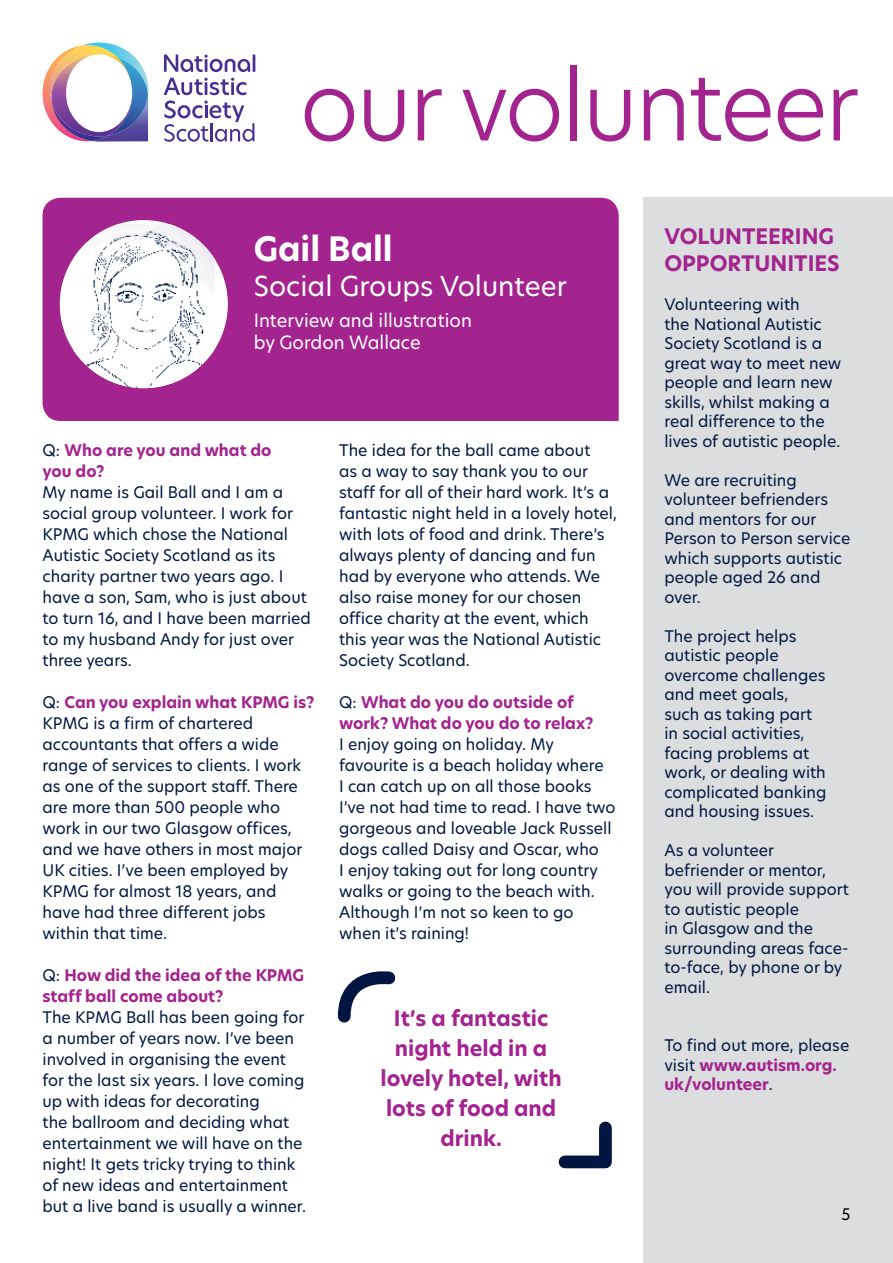
<style>
.page{position:relative;width:893px;height:1263px;background:#fff}
.page>*{position:absolute;margin:0;border:0;box-sizing:border-box;transform-origin:0 0}
.t1{font:300 94.5px "Hero New";letter-spacing:-.03em;color:#a3238f}
.t2{font:700 33px "Hero New";color:#fff}
.t3{font:27px "Hero New";color:#fff}
.t4{font:700 21px/30px "Hero New";color:#a3238f;text-align:center}
.t5{font:18px/22.5px "Hero New";color:#fff}
.t6{font:15.75px/21px "Hero New";color:#001641}
.t7{font:700 15.75px/21px "Hero New";color:#a3238f}
.t8{font:15.75px "Hero New";color:#000}
.s1{font-weight:400;color:#001641}
.s2{font-weight:700;color:#a3238f}
</style>
<div class="page">
<div style="left:643px;top:198px;width:250px;height:1065px;background:#dcddde"></div>
<svg style="left:43px;top:43px;width:105px;height:99px"></svg>
<svg style="left:164px;top:54px;width:91px;height:18px"></svg>
<svg style="left:164px;top:78px;width:90px;height:64px"></svg>
<div style="left:43px;top:198px;width:576px;height:223px;background:#a3238f"></div>
<div style="left:60px;top:220px;width:168px;height:168px;background:#fff;border-radius:50%"></div>
<img style="left:74px;top:224px;width:141px;height:164px">
<svg style="left:337px;top:971px;width:59px;height:52px"></svg>
<svg style="left:558px;top:1121px;width:54px;height:48px"></svg>
<h1 class="t1" style="left:300px;top:41px;width:561px">our volunteer</h1>
<h2 class="t2" style="left:254px;top:226px;width:140px">Gail Ball</h2>
<h3 class="t3" style="left:254px;top:267px;width:315px">Social Groups Volunteer</h3>
<p class="t5" style="left:254px;top:308px;width:220px">Interview and illustration by Gordon Wallace</p>
<p class="t7" style="left:43px;top:440px;width:231px"><span class="s1">Q:</span> Who are you and what do you do?</p>
<p class="t6" style="left:43px;top:481px;width:270px">My name is Gail Ball and I am a social group volunteer. I work for<br>KPMG which chose the National<br>Autistic Society Scotland as its charity partner two years ago. I have a son, Sam, who is just about to turn 16, and I have been married to my husband Andy for just over three years.</p>
<p class="t6" style="left:43px;top:691px;width:274px">Q: <span class="s2">Can you explain what KPMG is?<br></span>KPMG is a firm of chartered accountants that offers a wide range of services to clients. I work as one of the support staff. There are more than 500 people who work in our two Glasgow offices, and we have others in most major<br>UK cities. I’ve been employed by<br>KPMG for almost 18 years, and have had three different jobs within that time.</p>
<p class="t7" style="left:43px;top:965px;width:263px"><span class="s1">Q:</span> How did the idea of the KPMG staff ball come about?</p>
<p class="t6" style="left:43px;top:1006px;width:265px">The KPMG Ball has been going for a number of years now. I’ve been involved in organising the event for the last six years. I love coming up with ideas for decorating<br>the ballroom and deciding what entertainment we will have on the night! It gets tricky trying to think of new ideas and entertainment but a live band is usually a winner.</p>
<p class="t6" style="left:339px;top:439px;width:279px">The idea for the ball came about<br>as a way to say thank you to our staff for all of their hard work. It’s a fantastic night held in a lovely hotel, with lots of food and drink. There’s always plenty of dancing and fun had by everyone who attends. We also raise money for our chosen office charity at the event, which this year was the National Autistic<br>Society Scotland.</p>
<p class="t7" style="left:339px;top:692px;width:256px"><span class="s1">Q:</span> What do you do outside of work? What do you do to relax?</p>
<p class="t6" style="left:339px;top:733px;width:278px">I enjoy going on holiday. My favourite is a beach holiday where<br>I can catch up on all those books<br>I’ve not had time to read. I have two gorgeous and loveable Jack Russell dogs called Daisy and Oscar, who<br>I enjoy taking out for long country walks or going to the beach with.<br>Although I’m not so keen to go when it’s raining!</p>
<h3 class="t4" style="left:381px;top:1004px;width:183px">It’s a fantastic night held in a lovely hotel, with lots of food and drink.</h3>
<h3 class="t4" style="left:664px;top:222px;width:30px">VOLUNTEERIN</h3>
<h3 class="t4" style="left:819px;top:222px;width:17px">G</h3>
<h3 class="t4" style="left:664px;top:249px;width:15px">OPPORTUNITIES</h3>
<p class="t6" style="left:664px;top:294px;width:178px;line-height:19.5px">Volunteering with<br>the National Autistic<br>Society Scotland is a great way to meet new people and learn new skills, whilst making a real difference to the lives of autistic people.</p>
<p class="t6" style="left:664px;top:470px;width:187px;line-height:19.5px">We are recruiting volunteer befrienders and mentors for our<br>Person to Person service which supports autistic people aged 26 and over.</p>
<p class="t6" style="left:664px;top:626px;width:163px;line-height:19.5px">The project helps autistic people overcome challenges and meet goals, such as taking part in social activities, facing problems at work, or dealing with complicated banking and housing issues.</p>
<p class="t6" style="left:664px;top:840px;width:186px;line-height:19.5px">As a volunteer befriender or mentor, you will provide support to autistic people<br>in Glasgow and the surrounding areas face&shy;to-face, by phone or by email.</p>
<p class="t7" style="left:664px;top:1036px;width:186px;line-height:19.5px"><span class="s1">To find out more, please visit</span> www.autism.org. uk/volunteer<span class="s1">.</span></p>
<p class="t8" style="left:841px;top:1204px;width:10px">5</p>
</div>
